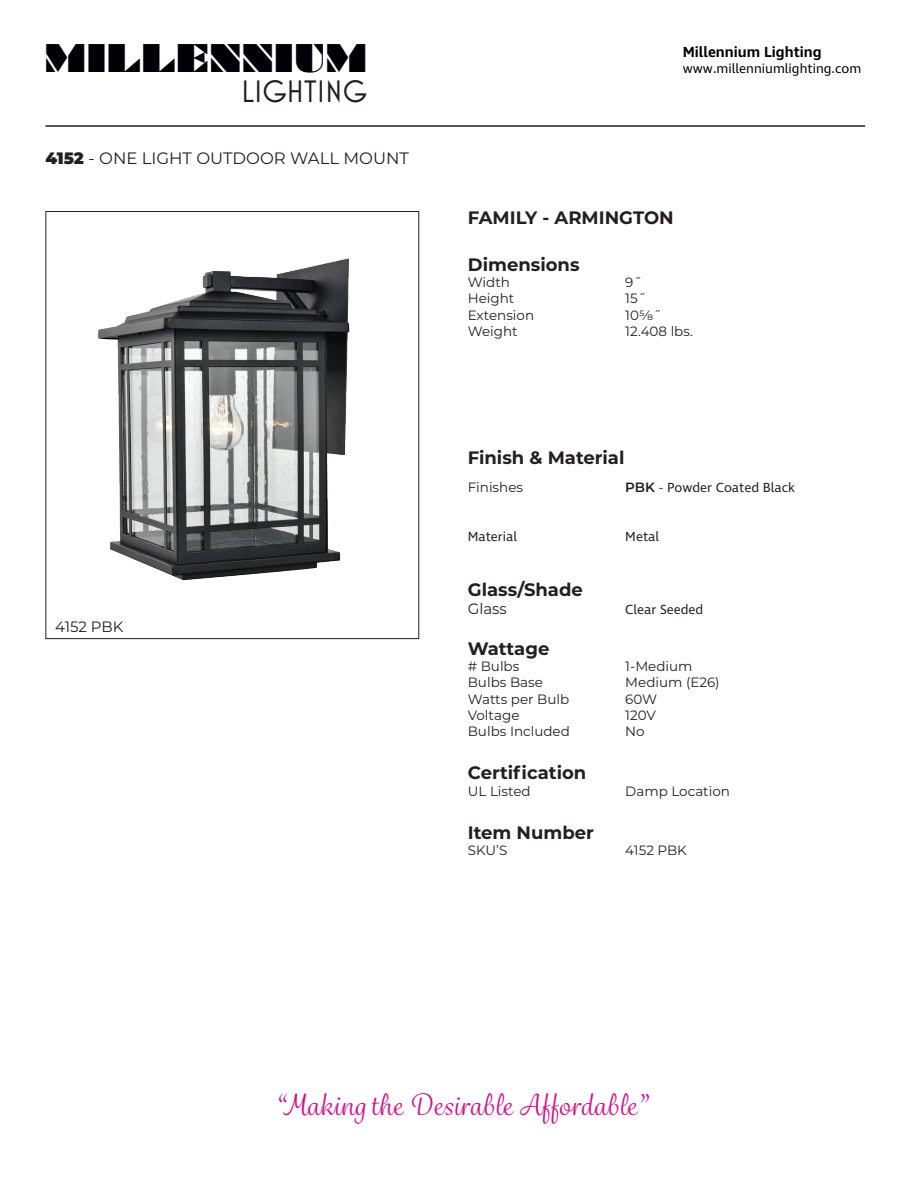
<style>
.page{position:relative;width:918px;height:1188px;background:#fff}
.page>*{position:absolute;margin:0;border:0;box-sizing:border-box;transform-origin:0 0}
.t1{font:36.45px "Braggadocio";color:#000006}
.t2{font:31.5px "Mostra Nuova";color:#231f20}
.t3{font:28.5px "Grafolita Script";letter-spacing:.025em;color:#d10f8c}
.t4{font:700 18px "Montserrat";color:#231f20}
.t5{font:16.5px "Montserrat";color:#231f20}
.t6{font:600 15px "Ingra";color:#000006}
.t7{font:15px "Montserrat";color:#231f20}
.t8{font:13.5px "Montserrat";color:#231f20}
.t9{font:13.5px "Ingra";color:#231f20}
.t10{font:13.5px "Ingra";color:#000006}
.s1{font-weight:900}
.s2{font-family:"Montserrat";font-weight:600}
.s3{font-family:"Montserrat"}
</style>
<div class="page">
<img style="left:98px;top:258px;width:252px;height:323px">
<hr style="left:45px;top:125px;width:820px;height:2px;background:#231f20">
<p class="t1" style="left:44px;top:36px;width:325px">MILLENNIUM</p>
<p class="t2" style="left:241px;top:73px;width:128px">LIGHTING</p>
<p class="t5" style="left:45px;top:147px;width:365px"><span class="s1">4152</span> - ONE LIGHT OUTDOOR WALL MOUNT</p>
<p class="t7" style="left:55px;top:616px;width:70px">4152 PBK</p>
<p class="t6" style="left:683px;top:42px;width:140px">Millennium Lighting</p>
<p class="t10" style="left:683px;top:60px;width:180px">www.millenniumlighting.com</p>
<p class="t4" style="left:468px;top:205px;width:207px">FAMILY - ARMINGTON</p>
<p class="t4" style="left:468px;top:252px;width:113px">Dimensions</p>
<p class="t8" style="left:468px;top:273px;width:44px">Width</p>
<p class="t8" style="left:625px;top:273px;width:18px">9˝</p>
<p class="t8" style="left:468px;top:289px;width:48px">Height</p>
<p class="t8" style="left:625px;top:289px;width:22px">15˝</p>
<p class="t8" style="left:468px;top:306px;width:68px">Extension</p>
<p class="t8" style="left:625px;top:306px;width:37px">10⅝˝</p>
<p class="t8" style="left:468px;top:322px;width:51px">Weight</p>
<p class="t8" style="left:625px;top:322px;width:69px">12.408 lbs.</p>
<p class="t4" style="left:468px;top:444px;width:158px">Finish &amp; Material</p>
<p class="t8" style="left:468px;top:478px;width:57px">Finishes</p>
<p class="t9" style="left:625px;top:479px;width:171px"><span class="s2">PBK</span> <span class="s3">-</span> Powder Coated Black</p>
<p class="t9" style="left:468px;top:528px;width:51px">Material</p>
<p class="t9" style="left:625px;top:528px;width:35px">Metal</p>
<p class="t4" style="left:468px;top:577px;width:117px">Glass/Shade</p>
<p class="t7" style="left:468px;top:599px;width:41px">Glass</p>
<p class="t9" style="left:625px;top:602px;width:80px">Clear Seeded</p>
<p class="t4" style="left:468px;top:636px;width:83px">Wattage</p>
<p class="t8" style="left:468px;top:657px;width:53px"># Bulbs</p>
<p class="t8" style="left:625px;top:657px;width:69px">1-Medium</p>
<p class="t8" style="left:468px;top:673px;width:77px">Bulbs Base</p>
<p class="t8" style="left:625px;top:673px;width:96px">Medium (E26)</p>
<p class="t8" style="left:468px;top:689px;width:103px">Watts per Bulb</p>
<p class="t8" style="left:625px;top:689px;width:33px">60W</p>
<p class="t8" style="left:468px;top:706px;width:53px">Voltage</p>
<p class="t8" style="left:625px;top:706px;width:32px">120V</p>
<p class="t8" style="left:468px;top:722px;width:104px">Bulbs Included</p>
<p class="t8" style="left:625px;top:722px;width:21px">No</p>
<p class="t4" style="left:468px;top:760px;width:120px">Certification</p>
<p class="t8" style="left:468px;top:782px;width:64px">UL Listed</p>
<p class="t8" style="left:625px;top:782px;width:106px">Damp Location</p>
<p class="t4" style="left:468px;top:819px;width:128px">Item Number</p>
<p class="t8" style="left:468px;top:841px;width:41px">SKU’S</p>
<p class="t8" style="left:625px;top:841px;width:63px">4152 PBK</p>
<p class="t3" style="left:275px;top:1087px;width:373px">“Making the Desirable Affordable”</p>
</div>
